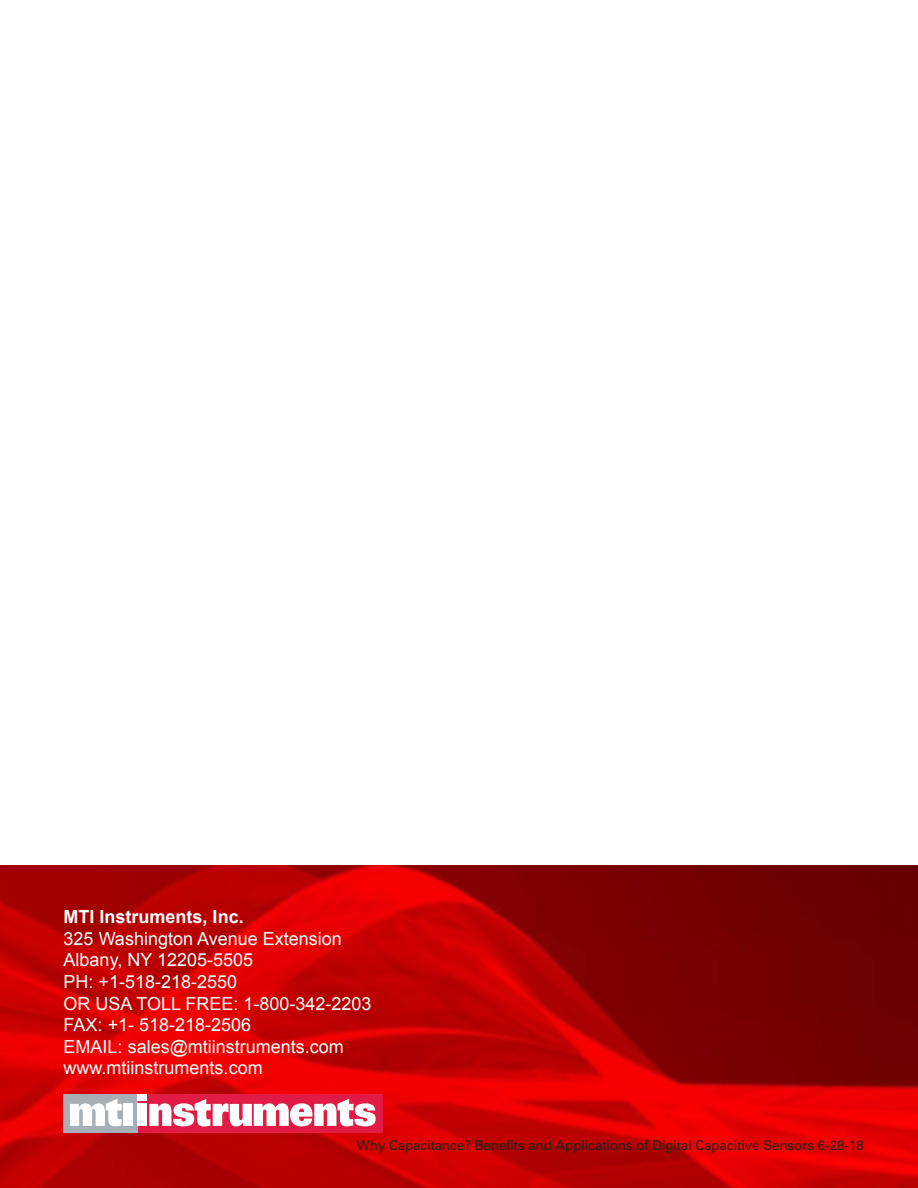
<style>
.page{position:relative;width:918px;height:1188px;background:#fff}
.page>*{position:absolute;margin:0;border:0;box-sizing:border-box;transform-origin:0 0}
.t1{font:18px "Arial";color:#fff}
.t2{font:700 18px "Arial";color:#fff}
.Version_text{font:13.5px "Zurich BT";color:#231f20}
</style>
<div class="page">
<img style="left:0;top:866px;width:918px;height:322px">
<div style="left:137px;top:1095px;width:246px;height:38px;background:#e11a46"></div>
<div style="left:63px;top:1095px;width:74px;height:38px;background:#a6afb6"></div>
<svg style="left:70px;top:1099px;width:52px;height:27px"></svg>
<div style="left:123px;top:1104px;width:9px;height:22px;background:#fff"></div>
<div style="left:137px;top:1104px;width:10px;height:22px;background:#fff"></div>
<div style="left:137px;top:1094px;width:10px;height:7px;background:#fff"></div>
<svg style="left:149px;top:1099px;width:227px;height:28px"></svg>
<p class="t2" style="left:64px;top:905px;width:182px">MTI Instruments, Inc.</p>
<p class="t1" style="left:64px;top:927px;width:280px">325 Washington Avenue Extension</p>
<p class="t1" style="left:64px;top:948px;width:191px">Albany, NY 12205-5505</p>
<p class="t1" style="left:64px;top:970px;width:175px">PH: +1-518-218-2550</p>
<p class="t1" style="left:64px;top:991px;width:309px">OR USA TOLL FREE: 1-800-342-2203</p>
<p class="t1" style="left:64px;top:1013px;width:189px">FAX: +1- 518-218-2506</p>
<p class="t1" style="left:64px;top:1035px;width:282px">EMAIL: sales@mtiinstruments.com</p>
<p class="t1" style="left:64px;top:1056px;width:201px">www.mtiinstruments.com</p>
<p class="Version_text" style="left:357px;top:1137px;width:509px">Why Capacitance? Benefits and Applications of Digital Capacitive Sensors 6-28-18</p>
</div>
